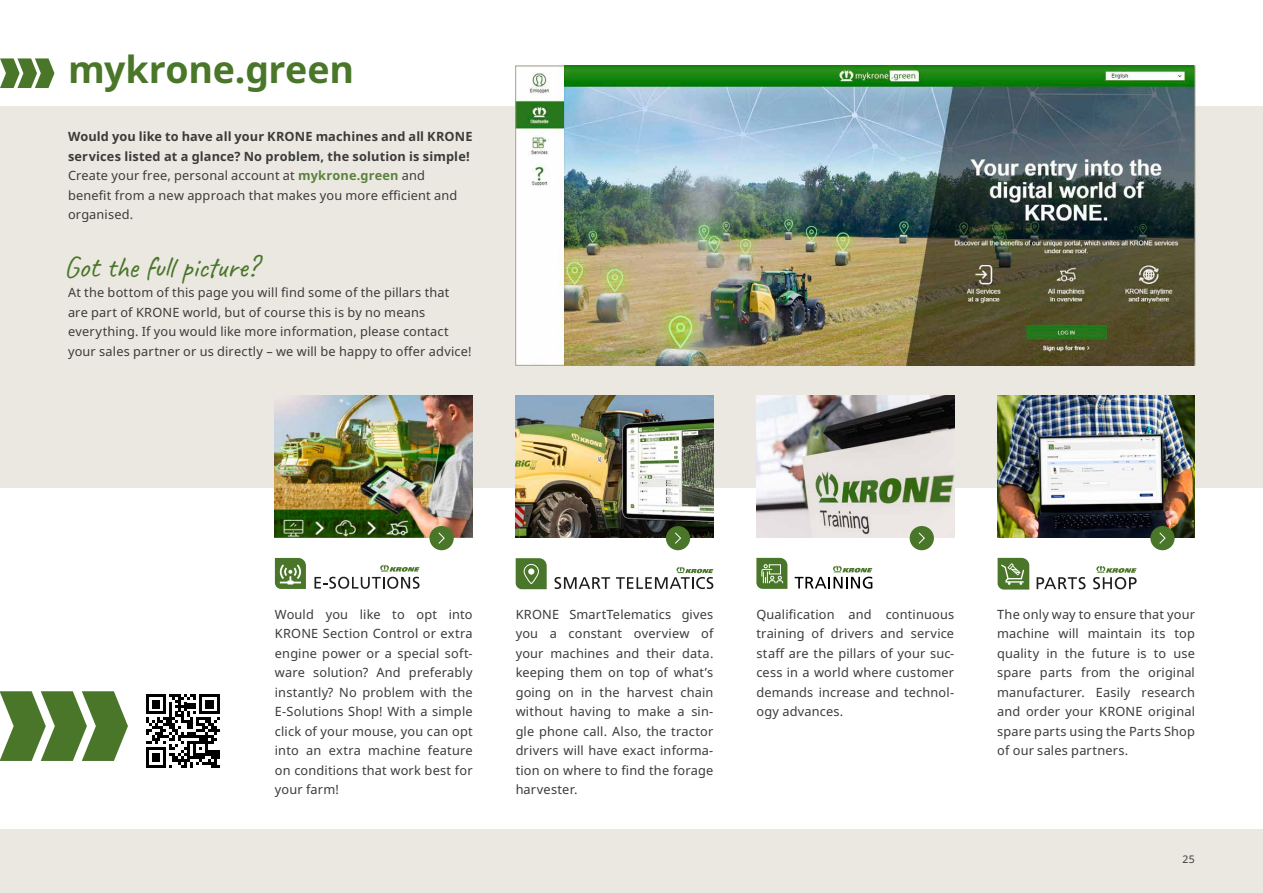
<style>
.page{position:relative;width:1263px;height:893px;background:#fff}
.page>*{position:absolute;margin:0;border:0;box-sizing:border-box;transform-origin:0 0}
.t1{font:700 37.5px "Noto Sans";letter-spacing:-.005em;color:#497629}
.t2{font:30px "Caveat";letter-spacing:-.015em;color:#497629}
.t3{font:12.75px/19.5px "Noto Sans";letter-spacing:.015em;color:#3b3b3a;text-align:justify}
.t4{font:700 12.75px/19.5px "Noto Sans";letter-spacing:.01em;color:#3b3b3a}
.t5{font:10.5px "Noto Sans";color:#3b3b3a}
.s1{font-weight:400}
.s2{color:#5b833e}
</style>
<div class="page">
<div style="left:0;top:106px;width:1263px;height:382px;background:#ebe8e1"></div>
<img style="left:275px;top:395px;width:198px;height:143px">
<svg style="left:314px;top:564px;width:106px;height:25px"></svg>
<svg style="left:275px;top:558px;width:31px;height:31px"></svg>
<div style="left:429px;top:526px;width:25px;height:24px;background:#497629;border-radius:50%"></div>
<svg style="left:438px;top:532px;width:7px;height:12px"></svg>
<svg style="left:554px;top:577px;width:56px;height:12px"></svg>
<svg style="left:616px;top:566px;width:97px;height:23px"></svg>
<svg style="left:516px;top:558px;width:31px;height:31px"></svg>
<img style="left:516px;top:395px;width:197px;height:143px">
<div style="left:666px;top:526px;width:24px;height:24px;background:#497629;border-radius:50%"></div>
<svg style="left:675px;top:532px;width:6px;height:12px"></svg>
<img style="left:756px;top:395px;width:198px;height:143px">
<svg style="left:795px;top:565px;width:77px;height:24px"></svg>
<svg style="left:756px;top:558px;width:31px;height:31px"></svg>
<div style="left:910px;top:526px;width:24px;height:24px;background:#497629;border-radius:50%"></div>
<svg style="left:918px;top:532px;width:7px;height:12px"></svg>
<img style="left:997px;top:395px;width:198px;height:143px">
<svg style="left:997px;top:558px;width:32px;height:32px"></svg>
<svg style="left:1036px;top:577px;width:49px;height:12px"></svg>
<svg style="left:1093px;top:565px;width:43px;height:24px"></svg>
<div style="left:1150px;top:526px;width:24px;height:24px;background:#497629;border-radius:50%"></div>
<svg style="left:1159px;top:532px;width:7px;height:12px"></svg>
<svg style="left:0;top:691px;width:128px;height:70px"></svg>
<svg style="left:0;top:58px;width:54px;height:30px"></svg>
<svg style="left:146px;top:694px;width:74px;height:74px"></svg>
<img style="left:517px;top:68px;width:47px;height:296px">
<img style="left:564px;top:66px;width:630px;height:299px">
<div style="left:0;top:829px;width:1263px;height:64px;background:#ebe8e1"></div>
<h1 class="t1" style="left:68px;top:48px;width:288px">mykrone.green</h1>
<p class="t4" style="left:68px;top:127px;width:406px">Would you like to have all your KRONE machines and all KRONE services listed at a glance? No problem, the solution is simple!<br><span class="s1">Create your free, personal account at</span> <span class="s2">mykrone.green</span> <span class="s1">and<br>benefit from a new approach that makes you more efficient and organised.</span></p>
<h2 class="t2" style="left:64px;top:248px;width:196px">Got the full picture?</h2>
<p class="t3" style="left:68px;top:283px;width:405px;text-align:left">At the bottom of this page you will find some of the pillars that are part of KRONE world, but of course this is by no means everything. If you would like more information, please contact your sales partner or us directly – we will be happy to offer advice!</p>
<p class="t3" style="left:275px;top:605px;width:199px">Would you like to opt into KRONE Section Control or extra engine power or a special soft&shy;ware solution? And preferably instantly? No problem with the E-Solutions Shop! With a simple click of your mouse, you can opt into an extra machine feature on conditions that work best for your farm!</p>
<p class="t3" style="left:516px;top:605px;width:199px">KRONE SmartTelematics gives you a constant overview of your machines and their data. keeping them on top of what’s going on in the harvest chain without having to make a sin&shy;gle phone call. Also, the tractor drivers will have exact informa&shy;tion on where to find the forage harvester.</p>
<p class="t3" style="left:756px;top:605px;width:199px">Qualification and continuous training of drivers and service staff are the pillars of your suc&shy;cess in a world where customer demands increase and technol&shy;ogy advances.</p>
<p class="t3" style="left:997px;top:605px;width:199px">The only way to ensure that your machine will maintain its top quality in the future is to use spare parts from the original manufacturer. Easily research and order your KRONE original spare parts using the Parts Shop of our sales partners.</p>
<p class="t5" style="left:1182px;top:853px;width:14px">25</p>
</div>
